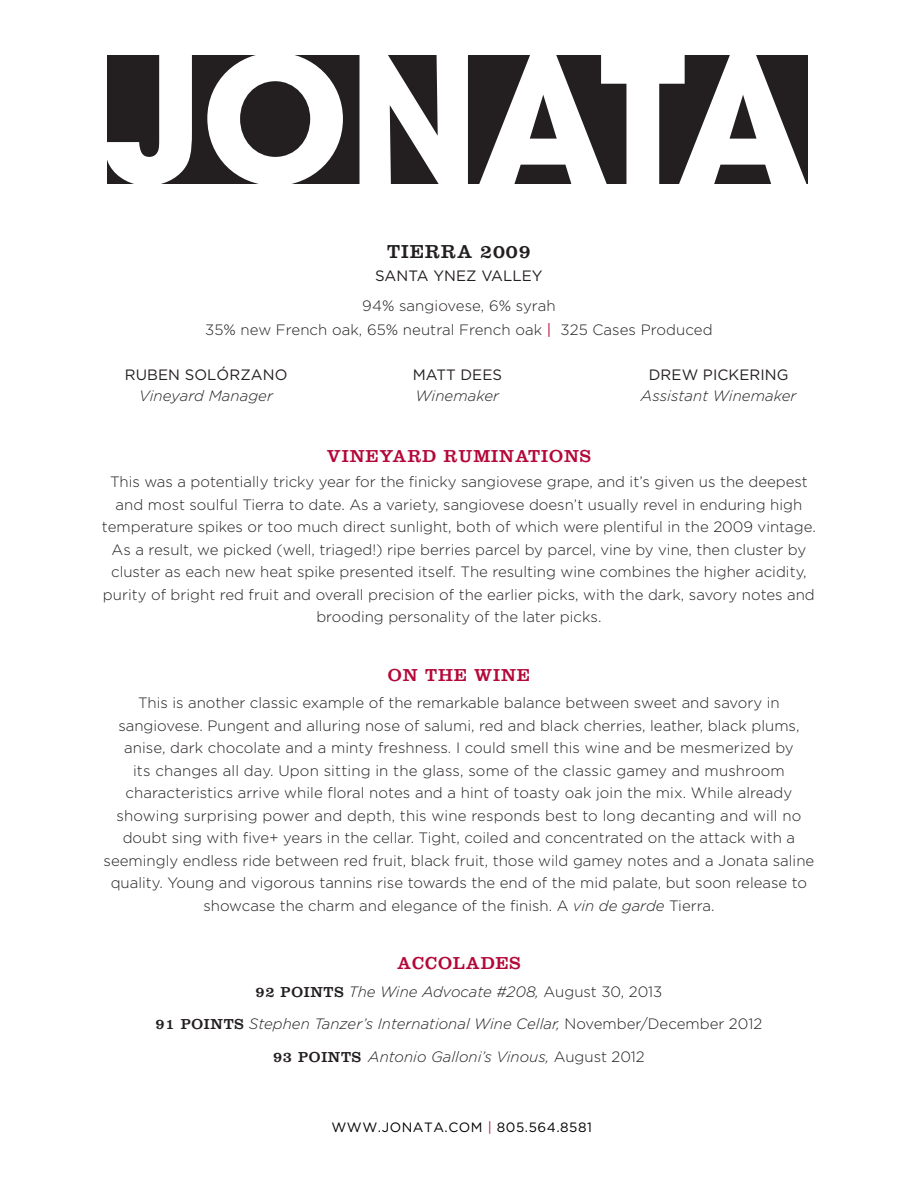
<style>
.page{position:relative;width:918px;height:1188px;background:#fff}
.page>*{position:absolute;margin:0;border:0;box-sizing:border-box;transform-origin:0 0}
.t1{font:19.5px "Clarendon";letter-spacing:.05em;color:#231f20}
.t2{font:18px "Clarendon";letter-spacing:.05em;color:#b30838}
.t3{font:300 15px/22.5px "Gotham";color:#231f20;text-align:center}
.t4{font:italic 300 15px/31.5px "Gotham";color:#231f20;text-align:center}
.t5{font:15px "Gotham";letter-spacing:.005em;color:#231f20}
.t6{font:13.5px "Gotham";letter-spacing:.04em;color:#010101}
.s1{font-weight:400;color:#b30838}
.s2{font-style:italic}
.s3{font-family:"Clarendon";font-weight:400;font-style:normal}
.s4{font-style:normal}
.s5{color:#b30838}
</style>
<div class="page">
<div style="left:107px;top:55px;width:701px;height:128px;background:#231f20"></div>
<svg style="left:107px;top:55px;width:85px;height:129px"></svg>
<svg style="left:207px;top:55px;width:136px;height:129px"></svg>
<svg style="left:360px;top:55px;width:108px;height:129px"></svg>
<svg style="left:479px;top:55px;width:328px;height:129px"></svg>
<h1 class="t1" style="left:387px;top:240px;width:145px">TIERRA 2009</h1>
<p class="t5" style="left:375px;top:267px;width:169px">SANTA YNEZ VALLEY</p>
<p class="t3" style="left:205px;top:293px;width:509px;line-height:24px">94% sangiovese, 6% syrah<br>35% new French oak, 65% neutral French oak <span class="s1">|</span> 325 Cases Produced</p>
<p class="t5" style="left:125px;top:366px;width:164px">RUBEN SOLÓRZANO</p>
<p class="t5" style="left:413px;top:366px;width:91px">MATT DEES</p>
<p class="t5" style="left:649px;top:366px;width:141px">DREW PICKERING</p>
<p class="t4" style="left:139px;top:380px;width:135px">Vineyard Manager</p>
<p class="t4" style="left:416px;top:380px;width:85px">Winemaker</p>
<p class="t4" style="left:641px;top:380px;width:157px">Assistant Winemaker</p>
<p class="t2" style="left:327px;top:445px;width:265px">VINEYARD RUMINATIONS</p>
<p class="t3" style="left:102px;top:471px;width:715px">This was a potentially tricky year for the finicky sangiovese grape, and it’s given us the deepest and most soulful Tierra to date. As a variety, sangiovese doesn’t usually revel in enduring high temperature spikes or too much direct sunlight, both of which were plentiful in the 2009 vintage.<br>As a result, we picked (well, triaged!) ripe berries parcel by parcel, vine by vine, then cluster by cluster as each new heat spike presented itself. The resulting wine combines the higher acidity, purity of bright red fruit and overall precision of the earlier picks, with the dark, savory notes and brooding personality of the later picks.</p>
<p class="t2" style="left:388px;top:665px;width:143px">ON THE WINE</p>
<p class="t3" style="left:104px;top:692px;width:712px">This is another classic example of the remarkable balance between sweet and savory in sangiovese. Pungent and alluring nose of salumi, red and black cherries, leather, black plums, anise, dark chocolate and a minty freshness. I could smell this wine and be mesmerized by<br>its changes all day. Upon sitting in the glass, some of the classic gamey and mushroom characteristics arrive while floral notes and a hint of toasty oak join the mix. While already showing surprising power and depth, this wine responds best to long decanting and will no doubt sing with five+ years in the cellar. Tight, coiled and concentrated on the attack with a seemingly endless ride between red fruit, black fruit, those wild gamey notes and a Jonata saline quality. Young and vigorous tannins rise towards the end of the mid palate, but soon release to showcase the charm and elegance of the finish. A <span class="s2">vin de garde</span> Tierra.</p>
<p class="t2" style="left:397px;top:952px;width:125px">ACCOLADES</p>
<p class="t4" style="left:156px;top:976px;width:608px"><span class="s3">92 POINTS</span> The Wine Advocate #208, <span class="s4">August 30, 2013<br></span><span class="s3">91 POINTS</span> Stephen Tanzer’s International Wine Cellar, <span class="s4">November/December 2012</span></p>
<p class="t4" style="left:273px;top:1041px;width:373px"><span class="s3">93 POINTS</span> Antonio Galloni’s Vinous, <span class="s4">August 2012</span></p>
<p class="t6" style="left:331px;top:1120px;width:262px">WWW.JONATA.COM <span class="s5">|</span> 805.564.8581</p>
</div>
